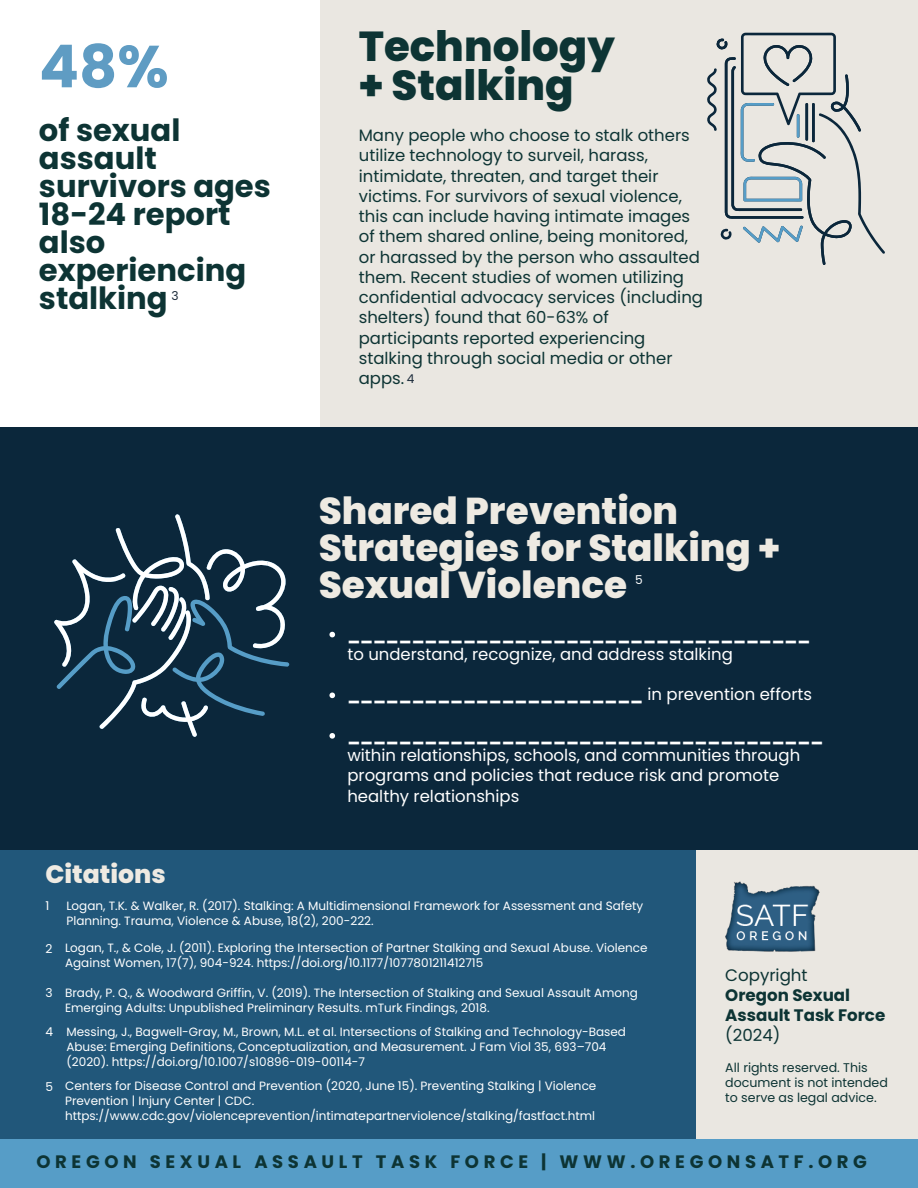
<style>
.page{position:relative;width:918px;height:1188px;background:#eae7e1}
.page>*{position:absolute;margin:0;border:0;box-sizing:border-box;transform-origin:0 0}
.t1{font:700 59.1px "Poppins";color:#5f9cc3}
.t2{font:800 41.85px/39.3px "Poppins";color:#0d3434}
.t3{font:800 37.35px/37.2px "Poppins";color:#eeeae2}
.t4{font:700 30.6px/28.2px "Poppins";color:#0d3434}
.t5{font:800 25.2px "Poppins";color:#eeeae2}
.t6{font:22.5px "Poppins";letter-spacing:-.04em;color:#eeeae2}
.t7{font:700 18px "Poppins";letter-spacing:.26em;color:#0d3434}
.t8{font:700 16.65px/20.2px "Poppins";color:#0d3434}
.t9{font:16.65px "Poppins";color:#0d3434}
.t10{font:16.5px/20.2px "Poppins";color:#0d3434}
.t11{font:16.5px/20.2px "Poppins";color:#fff}
.t12{font:700 16.5px "Poppins";color:#fff}
.t13{font:12.6px/15.3px "Poppins";color:#0d3434}
.t14{font:12.15px "Poppins";color:#fff}
.t15{font:12.15px "Poppins";color:#1b2a3a}
.t16{font:12px/15px "Poppins";color:#fff}
.s1{font-weight:400}
</style>
<div class="page">
<div style="left:0;top:848px;width:695px;height:338px;background:#21577a"></div>
<div style="left:0;top:0;width:319px;height:428px;background:#fff"></div>
<div style="left:0;top:427px;width:918px;height:423px;background:#0b273b"></div>
<div style="left:0;top:1139px;width:918px;height:49px;background:#569dc7"></div>
<img style="left:725px;top:881px;width:95px;height:70px">
<svg style="left:54px;top:514px;width:233px;height:223px"></svg>
<svg style="left:707px;top:33px;width:178px;height:232px"></svg>
<svg style="left:329px;top:632px;width:6px;height:5px"></svg>
<svg style="left:329px;top:693px;width:6px;height:5px"></svg>
<svg style="left:329px;top:733px;width:6px;height:6px"></svg>
<h1 class="t1" style="left:39px;top:32px;width:131px">48%</h1>
<h3 class="t4" style="left:39px;top:116px;width:233px">of sexual assault survivors ages<br>18-24 report also experiencing stalking</h3>
<p class="t15" style="left:171px;top:289px;width:9px">3</p>
<h3 class="t5" style="left:45px;top:859px;width:122px">Citations</h3>
<h2 class="t2" style="left:359px;top:27px;width:258px">Technology + Stalking</h2>
<p class="t10" style="left:359px;top:125px;width:346px">Many people who choose to stalk others utilize technology to surveil, harass, intimidate, threaten, and target their victims. For survivors of sexual violence, this can include having intimate images of them shared online, being monitored, or harassed by the person who assaulted them. Recent studies of women utilizing confidential advocacy services (including shelters) found that 60-63% of participants reported experiencing stalking through social media or other apps.</p>
<p class="t15" style="left:407px;top:371px;width:9px">4</p>
<h3 class="t3" style="left:319px;top:492px;width:463px">Shared Prevention<br>Strategies for Stalking +<br>Sexual Violence</h3>
<p class="t14" style="left:635px;top:572px;width:9px">5</p>
<h3 class="t12" style="left:347px;top:624px;width:464px">____________________________________</h3>
<h3 class="t11" style="left:347px;top:644px;width:387px">to understand, recognize, and address stalking</h3>
<h3 class="t12" style="left:347px;top:685px;width:466px">_______________________ <span class="s1">in prevention efforts</span></h3>
<h3 class="t12" style="left:347px;top:726px;width:477px">_____________________________________</h3>
<h3 class="t11" style="left:347px;top:745px;width:454px">within relationships, schools, and communities through programs and policies that reduce risk and promote healthy relationships</h3>
<p class="t14" style="left:45px;top:899px;width:5px">1</p>
<p class="t16" style="left:66px;top:898px;width:578px">Logan, T.K. &amp; Walker, R. (2017). Stalking: A Multidimensional Framework for Assessment and Safety<br>Planning. Trauma, Violence &amp; Abuse, 18(2), 200-222.</p>
<p class="t14" style="left:45px;top:941px;width:8px">2</p>
<p class="t16" style="left:65px;top:941px;width:584px">Logan, T., &amp; Cole, J. (2011). Exploring the Intersection of Partner Stalking and Sexual Abuse. Violence<br>Against Women, 17(7), 904-924. https://doi.org/10.1177/1077801211412715</p>
<h3 class="t6" style="left:66px;top:956px;width:71px">Where</h3>
<p class="t14" style="left:45px;top:986px;width:9px">3</p>
<p class="t16" style="left:65px;top:985px;width:574px">Brady, P. Q., &amp; Woodward Griffin, V. (2019). The Intersection of Stalking and Sexual Assault Among<br>Emerging Adults: Unpublished Preliminary Results. mTurk Findings, 2018.</p>
<p class="t14" style="left:45px;top:1025px;width:9px">4</p>
<p class="t16" style="left:66px;top:1024px;width:561px">Messing, J., Bagwell-Gray, M., Brown, M.L. et al. Intersections of Stalking and Technology-Based<br>Abuse: Emerging Definitions, Conceptualization, and Measurement. J Fam Viol 35, 693–704 (2020). https://doi.org/10.1007/s10896-019-00114-7</p>
<p class="t14" style="left:45px;top:1079px;width:9px">5</p>
<p class="t16" style="left:65px;top:1079px;width:533px">Centers for Disease Control and Prevention (2020, June 15). Preventing Stalking | Violence<br>Prevention | Injury Center | CDC. https://www.cdc.gov/violenceprevention/intimatepartnerviolence/stalking/fastfact.html</p>
<h3 class="t9" style="left:725px;top:965px;width:84px">Copyright</h3>
<h3 class="t8" style="left:725px;top:985px;width:161px">Oregon Sexual<br>Assault Task Force</h3>
<h3 class="t9" style="left:725px;top:1026px;width:57px">(2024)</h3>
<p class="t13" style="left:725px;top:1060px;width:164px">All rights reserved. This document is not intended to serve as legal advice.</p>
<h3 class="t7" style="left:36px;top:1151px;width:832px">OREGON SEXUAL ASSAULT TASK FORCE | WWW.OREGONSATF.ORG</h3>
</div>
